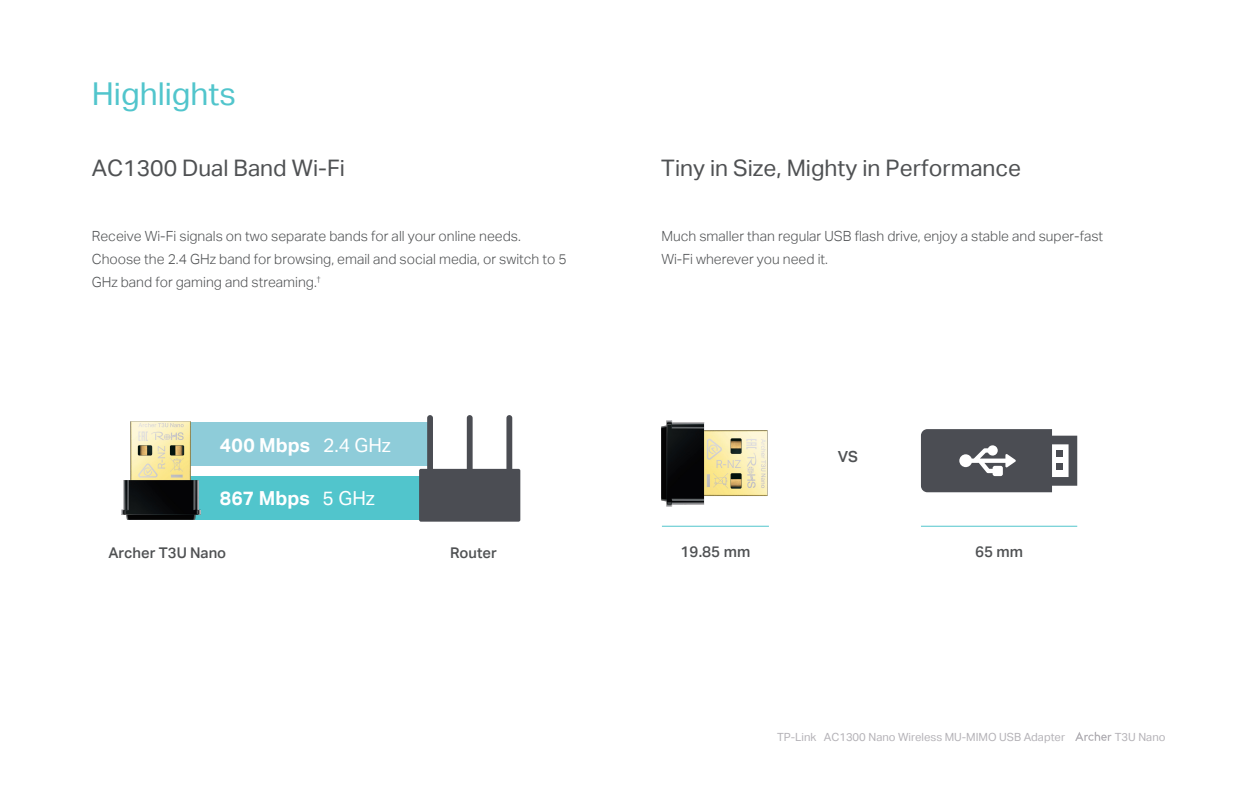
<style>
.page{position:relative;width:1260px;height:788px;background:#fff}
.page>*{position:absolute;margin:0;border:0;box-sizing:border-box;transform-origin:0 0}
.t1{font:31.5px "TP Link Aktiv Regular";color:#51c5cc}
.t2{font:22.75px "TP Link Aktiv Regular";color:#4f5153}
.t3{font:700 19.34px "Aktiv Grotesk Trial";color:#fff}
.t4{font:15.31px "TP Link Aktiv Medium";color:#4f5153}
.t5{font:14.79px "TP Link Aktiv Medium";color:#4f5153}
.t6{font:14px/22.8px "TP Link Aktiv Light";color:#4f5153}
.t7{font:11.2px "TP Link Aktiv Regular";color:#b4b2b7}
.s1{font-weight:400}
</style>
<div class="page">
<svg style="left:1075px;top:732px;width:37px;height:8px"></svg>
<div style="left:190px;top:475px;width:243px;height:44px;background:#51c5cc"></div>
<div style="left:189px;top:422px;width:244px;height:44px;background:#8eccd9"></div>
<div style="left:419px;top:469px;width:101px;height:52px;background:#4b4d53;border-radius:2px"></div>
<div style="left:427px;top:415px;width:6px;height:59px;background:#4b4d53;border-radius:3px"></div>
<div style="left:467px;top:415px;width:6px;height:59px;background:#4b4d53;border-radius:3px"></div>
<div style="left:506px;top:415px;width:6px;height:59px;background:#4b4d53;border-radius:3px"></div>
<img style="left:121px;top:421px;width:79px;height:98px">
<img style="left:661px;top:420px;width:107px;height:86px">
<hr style="left:662px;top:526px;width:107px;height:1px;background:#51c5cc">
<hr style="left:921px;top:526px;width:156px;height:1px;background:#51c5cc">
<svg style="left:921px;top:429px;width:156px;height:63px;background:#65676c"></svg>
<h1 class="t1" style="left:92px;top:76px;width:146px">Highlights</h1>
<h2 class="t2" style="left:92px;top:154px;width:255px">AC1300 Dual Band Wi-Fi</h2>
<h2 class="t2" style="left:661px;top:154px;width:361px">Tiny in Size, Mighty in Performance</h2>
<p class="t6" style="left:92px;top:225px;width:477px">Receive Wi-Fi signals on two separate bands for all your online needs.<br>Choose the 2.4 GHz band for browsing, email and social media, or switch to 5<br>GHz band for gaming and streaming.<sup>†</sup></p>
<p class="t6" style="left:661px;top:225px;width:443px">Much smaller than regular USB flash drive, enjoy a stable and super-fast<br>Wi-Fi wherever you need it.</p>
<h3 class="t3" style="left:220px;top:433px;width:172px">400 Mbps <span class="s1">2.4 GHz</span></h3>
<h3 class="t3" style="left:220px;top:487px;width:156px">867 Mbps <span class="s1">5 GHz</span></h3>
<p class="t5" style="left:108px;top:544px;width:119px">Archer T3U Nano</p>
<p class="t5" style="left:450px;top:544px;width:48px">Router</p>
<p class="t4" style="left:681px;top:542px;width:71px">19.85 mm</p>
<p class="t4" style="left:838px;top:448px;width:22px">VS</p>
<p class="t4" style="left:975px;top:542px;width:50px">65 mm</p>
<p class="t7" style="left:777px;top:730px;width:290px">TP-Link AC1300 Nano Wireless MU-MIMO USB Adapter</p>
<p class="t7" style="left:1115px;top:730px;width:52px">T3U Nano</p>
</div>
